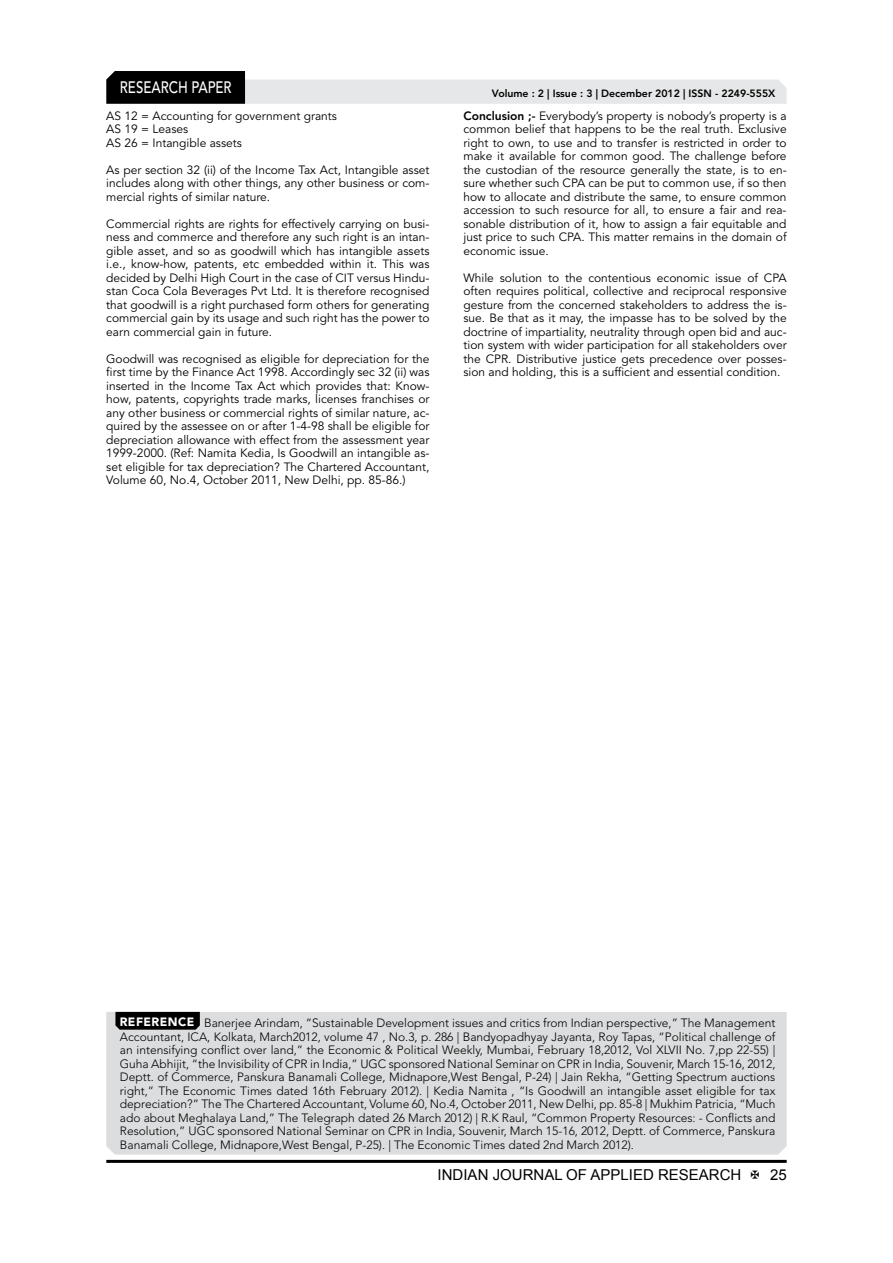
<style>
.page{position:relative;width:893px;height:1263px;background:#fff}
.page>*{position:absolute;margin:0;border:0;box-sizing:border-box;transform-origin:0 0}
.t1{font:500 16.5px "Avenir LT Std";color:#fff;scale:.8 1}
.t2{font:15px "Arial";color:#000}
.t3{font:12px/13.5px "Avenir LT Std";color:#000;text-align:justify}
.t4{font:300 12px/13.5px "Avenir LT Std";color:#000;text-align:justify}
.t5{font:800 10.5px "Avenir LT Std";color:#000}
.s1{font-weight:800}
.s2{font-weight:900;color:#fff}
</style>
<div class="page">
<hr style="left:106px;top:1160px;width:681px;height:3px;background:#000">
<svg style="left:106px;top:71px;width:681px;height:33px"></svg>
<div style="left:106px;top:1012px;width:681px;height:142px;background:#dcddde"></div>
<svg style="left:115px;top:1012px;width:85px;height:18px;background:#080808"></svg>
<h1 class="t1" style="left:120px;top:78px;width:139px">RESEARCH PAPER</h1>
<p class="t3" style="left:106px;top:109px;width:232px;text-align:left">AS 12 = Accounting for government grants<br>AS 19 = Leases<br>AS 26 = Intangible assets</p>
<p class="t3" style="left:106px;top:163px;width:325px">As per section 32 (ii) of the Income Tax Act, Intangible asset includes along with other things, any other business or com&shy;mercial rights of similar nature.</p>
<p class="t3" style="left:106px;top:217px;width:325px">Commercial rights are rights for effectively carrying on busi&shy;ness and commerce and therefore any such right is an intan&shy;gible asset, and so as goodwill which has intangible assets i.e., know-how, patents, etc embedded within it. This was decided by Delhi High Court in the case of CIT versus Hindu&shy;stan Coca Cola Beverages Pvt Ltd. It is therefore recognised that goodwill is a right purchased form others for generating commercial gain by its usage and such right has the power to earn commercial gain in future.</p>
<p class="t3" style="left:106px;top:352px;width:325px">Goodwill was recognised as eligible for depreciation for the first time by the Finance Act 1998. Accordingly sec 32 (ii) was inserted in the Income Tax Act which provides that: Know&shy;how, patents, copyrights trade marks, licenses franchises or any other business or commercial rights of similar nature, ac&shy;quired by the assessee on or after 1-4-98 shall be eligible for depreciation allowance with effect from the assessment year 1999-2000. (Ref: Namita Kedia, Is Goodwill an intangible as&shy;set eligible for tax depreciation? The Chartered Accountant, Volume 60, No.4, October 2011, New Delhi, pp. 85-86.)</p>
<p class="t5" style="left:492px;top:87px;width:285px">Volume : 2 | Issue : 3 | December 2012 | ISSN - 2249-555X</p>
<p class="t3" style="left:463px;top:109px;width:325px"><span class="s1">Conclusion ;-</span> Everybody’s property is nobody’s property is a common belief that happens to be the real truth. Exclusive right to own, to use and to transfer is restricted in order to make it available for common good. The challenge before the custodian of the resource generally the state, is to en&shy;sure whether such CPA can be put to common use, if so then how to allocate and distribute the same, to ensure common accession to such resource for all, to ensure a fair and rea&shy;sonable distribution of it, how to assign a fair equitable and just price to such CPA. This matter remains in the domain of economic issue.</p>
<p class="t3" style="left:463px;top:271px;width:325px">While solution to the contentious economic issue of CPA often requires political, collective and reciprocal responsive gesture from the concerned stakeholders to address the is&shy;sue. Be that as it may, the impasse has to be solved by the doctrine of impartiality, neutrality through open bid and auc&shy;tion system with wider participation for all stakeholders over the CPR. Distributive justice gets precedence over posses&shy;sion and holding, this is a sufficient and essential condition.</p>
<p class="t4" style="left:120px;top:1016px;width:657px"><span class="s2">REFERENCE</span> Banerjee Arindam, “Sustainable Development issues and critics from Indian perspective,” The Management Accountant, ICA, Kolkata, March2012, volume 47 , No.3, p. 286 | Bandyopadhyay Jayanta, Roy Tapas, “Political challenge of an intensifying conflict over land,” the Economic &amp; Political Weekly, Mumbai, February 18,2012, Vol XLVII No. 7,pp 22-55) | Guha Abhijit, “the Invisibility of CPR in India,” UGC sponsored National Seminar on CPR in India, Souvenir, March 15-16, 2012, Deptt. of Commerce, Panskura Banamali College, Midnapore,West Bengal, P-24) | Jain Rekha, “Getting Spectrum auctions right,” The Economic Times dated 16th February 2012). | Kedia Namita , “Is Goodwill an intangible asset eligible for tax depreciation?” The The Chartered Accountant, Volume 60, No.4, October 2011, New Delhi, pp. 85-8 | Mukhim Patricia, “Much ado about Meghalaya Land,” The Telegraph dated 26 March 2012) | R.K Raul, “Common Property Resources: - Conflicts and Resolution,” UGC sponsored National Seminar on CPR in India, Souvenir, March 15-16, 2012, Deptt. of Commerce, Panskura Banamali College, Midnapore,West Bengal, P-25). | The Economic Times dated 2nd March 2012).</p>
<p class="t2" style="left:438px;top:1164px;width:305px">INDIAN JOURNAL OF APPLIED RESEARCH</p>
<p class="t2" style="left:770px;top:1164px;width:18px">25</p>
</div>
